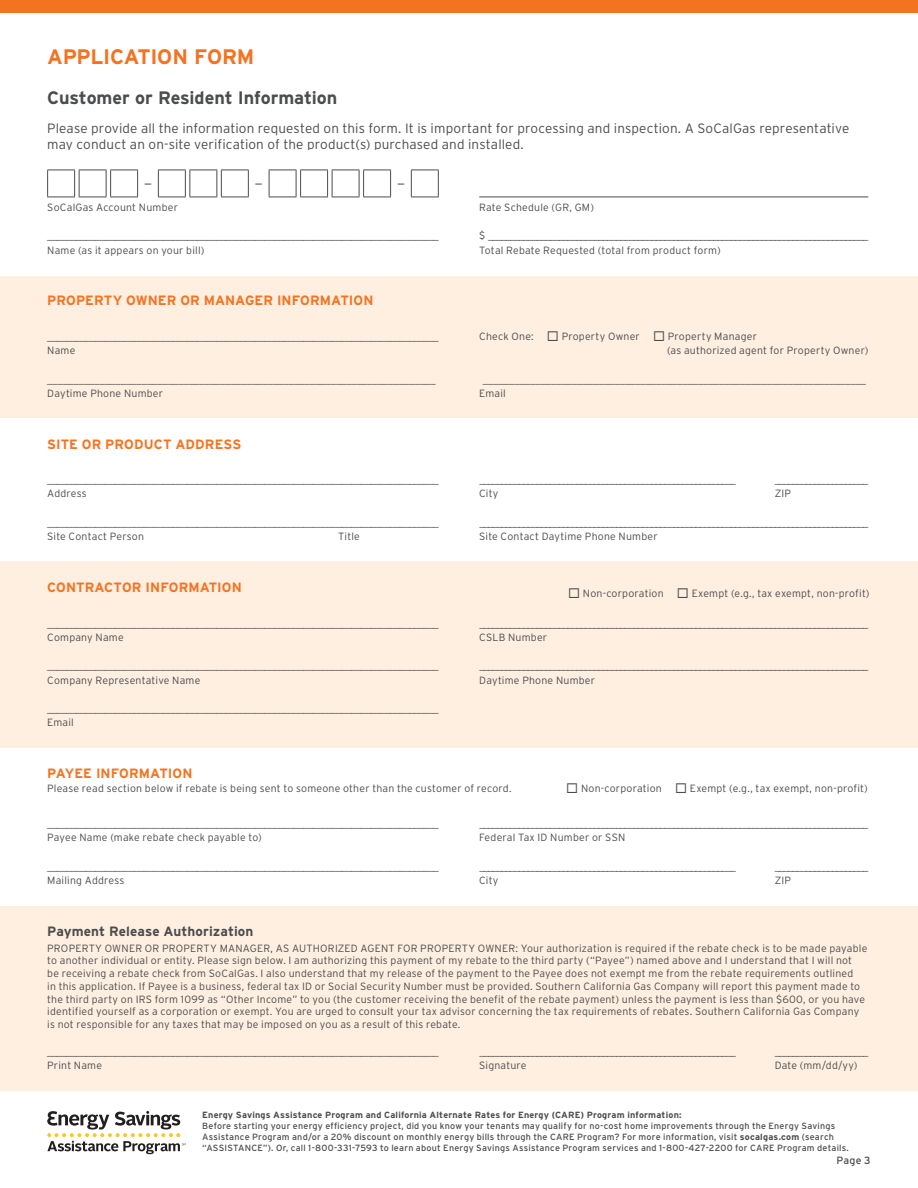
<style>
.page{position:relative;width:918px;height:1188px;background:#fff}
.page>*{position:absolute;margin:0;border:0;box-sizing:border-box;transform-origin:0 0}
.t1{font:700 21px "Interstate";letter-spacing:-.015em;color:#f47321}
.S1{font:700 18px "Interstate";letter-spacing:-.005em;color:#4b4c4d}
.body{font:300 13.5px/15.8px "Interstate";letter-spacing:.01em;color:#4b4c4d}
.S2__1875{font:700 13.5px "Interstate";letter-spacing:.005em;color:#f47321}
.body-2{font:700 13.5px "Interstate";letter-spacing:.005em;color:#4b4c4d}
.S2{font:700 13.5px "Interstate";letter-spacing:.005em;color:#f47321}
.form_body{font:300 10.5px/12.8px "Interstate";letter-spacing:.02em;color:#4b4c4d}
.t2{font:10.5px "Interstate";color:#4b4c4d}
.footnotes{font:9px/11.2px "Interstate";letter-spacing:.025em;color:#4b4c4d}
.footnotes-2{font:700 9px "Interstate";letter-spacing:.02em;color:#4b4c4d}
.s1{font-weight:700}
</style>
<div class="page">
<div style="left:0;top:906px;width:918px;height:185px;background:#feefe1"></div>
<svg style="left:47px;top:1111px;width:139px;height:43px"></svg>
<div style="left:0;top:275px;width:918px;height:143px;background:#feefe1"></div>
<svg style="left:47px;top:170px;width:91px;height:28px"></svg>
<svg style="left:158px;top:170px;width:91px;height:28px"></svg>
<svg style="left:269px;top:170px;width:122px;height:28px"></svg>
<svg style="left:411px;top:170px;width:28px;height:28px"></svg>
<hr style="left:479px;top:197px;width:389px;height:1px;background:#4b4c4d">
<div style="left:0;top:562px;width:918px;height:186px;background:#feefe1"></div>
<div style="left:0;top:0;width:918px;height:14px;background:#f47321"></div>
<h1 class="t1" style="left:47px;top:44px;width:209px">APPLICATION FORM</h1>
<p class="S1" style="left:47px;top:87px;width:292px">Customer or Resident Information</p>
<p class="body" style="left:47px;top:120px;width:804px">Please provide all the information requested on this form. It is important for processing and inspection. A SoCalGas representative may conduct an on-site verification of the product(s) purchased and installed.</p>
<p class="body" style="left:144px;top:176px;width:9px">—</p>
<p class="body" style="left:255px;top:176px;width:9px">—</p>
<p class="body" style="left:397px;top:176px;width:9px">—</p>
<p class="form_body" style="left:47px;top:201px;width:132px">SoCalGas Account Number</p>
<p class="form_body" style="left:479px;top:201px;width:116px">Rate Schedule (GR, GM)</p>
<p class="form_body" style="left:47px;top:229px;width:393px">_________________________________________________________________________________</p>
<p class="form_body" style="left:479px;top:229px;width:391px">$ ______________________________________________________________________________________</p>
<p class="form_body" style="left:47px;top:243px;width:159px">Name (as it appears on your bill)</p>
<p class="form_body" style="left:479px;top:243px;width:243px">Total Rebate Requested (total from product form)</p>
<p class="S2__1875" style="left:47px;top:292px;width:328px">PROPERTY OWNER OR MANAGER INFORMATION</p>
<p class="form_body" style="left:47px;top:330px;width:393px">_________________________________________________________________________________</p>
<p class="form_body" style="left:479px;top:330px;width:279px">Check One: ◻ Property Owner ◻ Property Manager</p>
<p class="form_body" style="left:47px;top:344px;width:30px">Name</p>
<p class="form_body" style="left:667px;top:344px;width:203px">(as authorized agent for Property Owner)</p>
<p class="form_body" style="left:47px;top:372px;width:390px">__________________________________________________________________________</p>
<p class="form_body" style="left:483px;top:372px;width:385px">_________________________________________________________________________</p>
<p class="form_body" style="left:47px;top:387px;width:117px">Daytime Phone Number</p>
<p class="form_body" style="left:479px;top:387px;width:28px">Email</p>
<p class="S2__1875" style="left:47px;top:436px;width:196px">SITE OR PRODUCT ADDRESS</p>
<p class="form_body" style="left:47px;top:473px;width:393px">_________________________________________________________________________________</p>
<p class="form_body" style="left:479px;top:473px;width:258px">__________________________________________________________</p>
<p class="form_body" style="left:775px;top:473px;width:95px">_____________________</p>
<p class="form_body" style="left:47px;top:487px;width:41px">Address</p>
<p class="form_body" style="left:479px;top:487px;width:21px">City</p>
<p class="form_body" style="left:775px;top:487px;width:18px">ZIP</p>
<p class="form_body" style="left:47px;top:516px;width:393px">_________________________________________________________________________________</p>
<p class="form_body" style="left:479px;top:516px;width:390px">________________________________________________________________________________________</p>
<p class="form_body" style="left:47px;top:530px;width:98px">Site Contact Person</p>
<p class="form_body" style="left:338px;top:530px;width:23px">Title</p>
<p class="form_body" style="left:479px;top:530px;width:180px">Site Contact Daytime Phone Number</p>
<p class="S2__1875" style="left:47px;top:579px;width:196px">CONTRACTOR INFORMATION</p>
<p class="form_body" style="left:47px;top:616px;width:393px">_________________________________________________________________________________</p>
<p class="form_body" style="left:479px;top:616px;width:390px">________________________________________________________________________________________</p>
<p class="form_body" style="left:47px;top:631px;width:78px">Company Name</p>
<p class="form_body" style="left:479px;top:631px;width:69px">CSLB Number</p>
<p class="form_body" style="left:47px;top:659px;width:393px">_________________________________________________________________________________</p>
<p class="form_body" style="left:479px;top:659px;width:390px">________________________________________________________________________________________</p>
<p class="form_body" style="left:47px;top:673px;width:155px">Company Representative Name</p>
<p class="form_body" style="left:479px;top:673px;width:117px">Daytime Phone Number</p>
<p class="form_body" style="left:47px;top:702px;width:393px">_________________________________________________________________________________</p>
<p class="form_body" style="left:47px;top:716px;width:28px">Email</p>
<p class="form_body" style="left:568px;top:587px;width:303px">◻ Non-corporation ◻ Exempt (e.g., tax exempt, non-profit)</p>
<p class="S2" style="left:47px;top:765px;width:147px">PAYEE INFORMATION</p>
<p class="form_body" style="left:47px;top:782px;width:466px">Please read section below if rebate is being sent to someone other than the customer of record.</p>
<p class="form_body" style="left:566px;top:782px;width:303px">◻ Non-corporation ◻ Exempt (e.g., tax exempt, non-profit)</p>
<p class="form_body" style="left:47px;top:817px;width:393px">_________________________________________________________________________________</p>
<p class="form_body" style="left:479px;top:817px;width:390px">________________________________________________________________________________________</p>
<p class="form_body" style="left:47px;top:831px;width:216px">Payee Name (make rebate check payable to)</p>
<p class="form_body" style="left:479px;top:831px;width:148px">Federal Tax ID Number or SSN</p>
<p class="form_body" style="left:47px;top:860px;width:393px">_________________________________________________________________________________</p>
<p class="form_body" style="left:479px;top:860px;width:258px">__________________________________________________________</p>
<p class="form_body" style="left:775px;top:860px;width:95px">_____________________</p>
<p class="form_body" style="left:47px;top:874px;width:79px">Mailing Address</p>
<p class="form_body" style="left:479px;top:874px;width:21px">City</p>
<p class="form_body" style="left:775px;top:874px;width:18px">ZIP</p>
<p class="body-2" style="left:47px;top:923px;width:208px">Payment Release Authorization</p>
<p class="form_body" style="left:47px;top:942px;width:822px">PROPERTY OWNER OR PROPERTY MANAGER, AS AUTHORIZED AGENT FOR PROPERTY OWNER: Your authorization is required if the rebate check is to be made payable to another individual or entity. Please sign below. I am authorizing this payment of my rebate to the third party (“Payee”) named above and I understand that I will not<br>be receiving a rebate check from SoCalGas. I also understand that my release of the payment to the Payee does not exempt me from the rebate requirements outlined<br>in this application. If Payee is a business, federal tax ID or Social Security Number must be provided. Southern California Gas Company will report this payment made to the third party on IRS form 1099 as “Other Income” to you (the customer receiving the benefit of the rebate payment) unless the payment is less than $600, or you have identified yourself as a corporation or exempt. You are urged to consult your tax advisor concerning the tax requirements of rebates. Southern California Gas Company is not responsible for any taxes that may be imposed on you as a result of this rebate.</p>
<p class="form_body" style="left:47px;top:1045px;width:393px">_________________________________________________________________________________</p>
<p class="form_body" style="left:479px;top:1045px;width:258px">__________________________________________________________</p>
<p class="form_body" style="left:775px;top:1045px;width:95px">_____________________</p>
<p class="form_body" style="left:47px;top:1059px;width:56px">Print Name</p>
<p class="form_body" style="left:479px;top:1059px;width:49px">Signature</p>
<p class="form_body" style="left:775px;top:1059px;width:84px">Date (mm/dd/yy)</p>
<p class="footnotes-2" style="left:202px;top:1109px;width:481px">Energy Savings Assistance Program and California Alternate Rates for Energy (CARE) Program information:</p>
<p class="footnotes" style="left:202px;top:1120px;width:648px">Before starting your energy efficiency project, did you know your tenants may qualify for no-cost home improvements through the Energy Savings<br>Assistance Program and/or a 20% discount on monthly energy bills through the CARE Program? For more information, visit <span class="s1">socalgas.com</span> (search “ASSISTANCE”). Or, call 1-800-331-7593 to learn about Energy Savings Assistance Program services and 1-800-427-2200 for CARE Program details.</p>
<p class="t2" style="left:836px;top:1154px;width:36px">Page 3</p>
</div>
